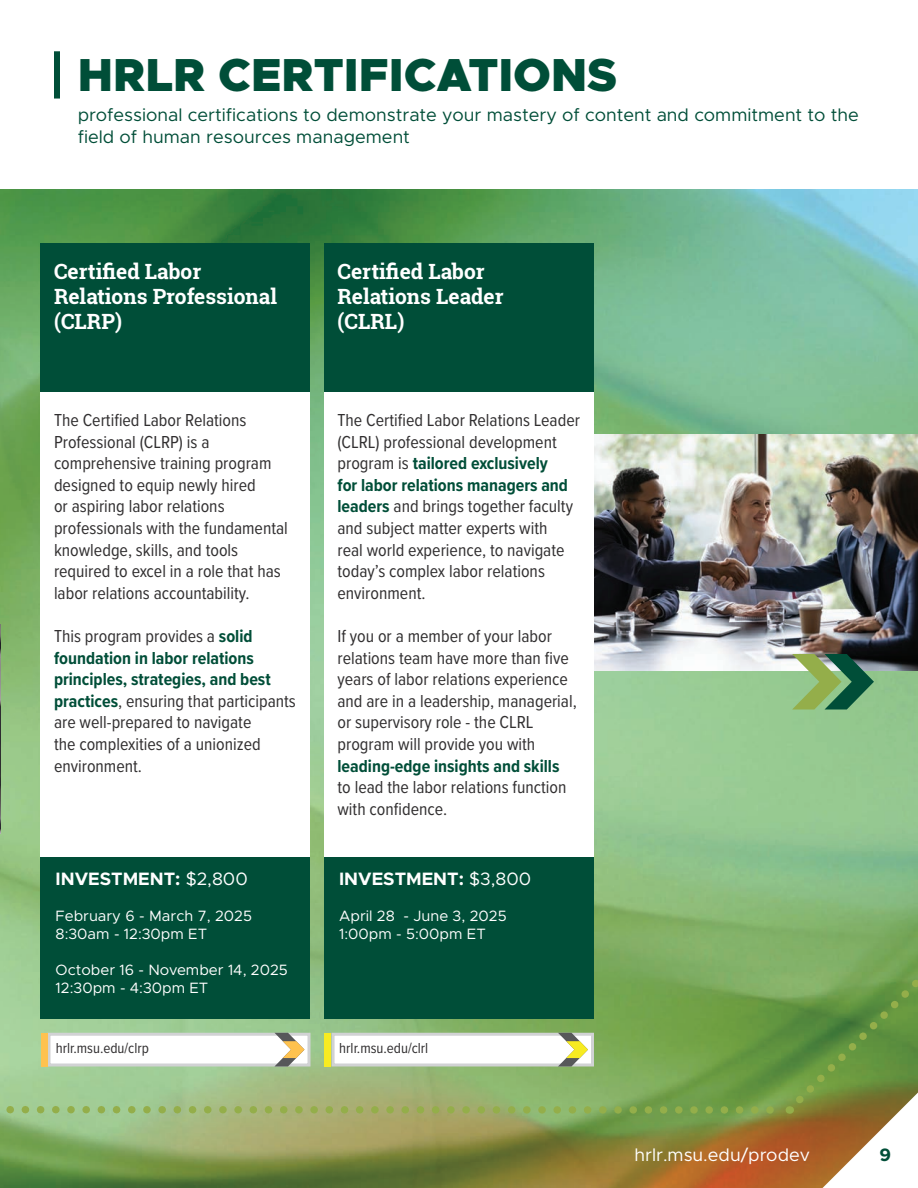
<style>
.page{position:relative;width:918px;height:1188px;background:#fff}
.page>*{position:absolute;margin:0;border:0;box-sizing:border-box;transform-origin:0 0}
.t1{font:900 46.5px "Metropolis";color:#004e38}
.t2{font:700 21px/25.2px "Roboto Slab";color:#fff}
.t3{font:18px/21.6px "Proxima Nova Cond";color:#312f30}
.t4{font:18px/21.6px "Metropolis";color:#004e38}
.t5{font:700 18px "Metropolis";color:#fff}
.t6{font:700 18px "Proxima Nova Cond";color:#004e38}
.t7{font:18px "Metropolis";color:#fff}
.t8{font:700 18px "Metropolis";color:#004e38}
.t9{font:15px/18px "Metropolis";color:#fff}
.t10{font:15px "Proxima Nova Cond";color:#312f30}
.s1{font-weight:700;color:#004e38}
.s2{font-weight:400}
</style>
<div class="page">
<img style="left:0;top:189px;width:918px;height:999px">
<img style="left:594px;top:435px;width:324px;height:235px">
<img style="left:0;top:625px;width:1px;height:208px">
<div style="left:54px;top:51px;width:6px;height:48px;background:#004e38"></div>
<svg style="left:0;top:1106px;width:782px;height:8px;background:#95b063"></svg>
<svg style="left:789px;top:781px;width:129px;height:407px;background:#8aa96c"></svg>
<div style="left:40px;top:338px;width:270px;height:659px;background:#fff"></div>
<div style="left:40px;top:243px;width:270px;height:149px;background:#004e38"></div>
<div style="left:40px;top:857px;width:270px;height:162px;background:#004e38"></div>
<div style="left:48px;top:1033px;width:262px;height:33px;background:#fff;border:3px solid #d1d2d4"></div>
<div style="left:41px;top:1033px;width:6px;height:33px;background:#fec24f"></div>
<svg style="left:274px;top:1033px;width:30px;height:34px"></svg>
<svg style="left:792px;top:654px;width:82px;height:56px;background:#6a9865"></svg>
<div style="left:324px;top:338px;width:270px;height:659px;background:#fff"></div>
<div style="left:324px;top:243px;width:270px;height:149px;background:#004e38"></div>
<div style="left:324px;top:857px;width:270px;height:162px;background:#004e38"></div>
<div style="left:332px;top:1033px;width:262px;height:33px;background:#fff;border:3px solid #d1d2d4"></div>
<div style="left:324px;top:1033px;width:7px;height:33px;background:#f7eb22"></div>
<svg style="left:558px;top:1033px;width:30px;height:34px"></svg>
<h1 class="t1" style="left:78px;top:45px;width:541px">HRLR CERTIFICATIONS</h1>
<p class="t4" style="left:78px;top:104px;width:783px">professional certifications to demonstrate your mastery of content and commitment to the field of human resources management</p>
<p class="t2" style="left:54px;top:258px;width:225px">Certified Labor<br>Relations Professional (CLRP)</p>
<p class="t3" style="left:54px;top:408px;width:235px">The Certified Labor Relations<br>Professional (CLRP) is a comprehensive training program designed to equip newly hired<br>or aspiring labor relations professionals with the fundamental knowledge, skills, and tools required to excel in a role that has labor relations accountability.</p>
<p class="t3" style="left:54px;top:624px;width:243px">This program provides a <span class="s1">solid foundation in labor relations principles, strategies, and best practices</span>, ensuring that participants are well-prepared to navigate<br>the complexities of a unionized environment.</p>
<p class="t5" style="left:56px;top:867px;width:194px">INVESTMENT: <span class="s2">$2,800</span></p>
<p class="t9" style="left:56px;top:907px;width:198px">February 6 - March 7, 2025<br>8:30am - 12:30pm ET</p>
<p class="t9" style="left:56px;top:961px;width:234px">October 16 - November 14, 2025<br>12:30pm - 4:30pm ET</p>
<p class="t10" style="left:56px;top:1037px;width:95px">hrlr.msu.edu/clrp</p>
<p class="t2" style="left:338px;top:258px;width:168px">Certified Labor<br>Relations Leader (CLRL)</p>
<p class="t3" style="left:338px;top:408px;width:244px">The Certified Labor Relations Leader (CLRL) professional development program is <span class="s1">tailored exclusively<br>for labor relations managers and leaders</span> and brings together faculty and subject matter experts with<br>real world experience, to navigate today’s complex labor relations environment.</p>
<p class="t3" style="left:338px;top:624px;width:241px">If you or a member of your labor relations team have more than five years of labor relations experience and are in a leadership, managerial, or supervisory role - the CLRL program will provide you with</p>
<p class="t6" style="left:338px;top:752px;width:223px">leading-edge insights and skills</p>
<p class="t3" style="left:338px;top:776px;width:230px">to lead the labor relations function with confidence.</p>
<p class="t5" style="left:339px;top:867px;width:194px">INVESTMENT: <span class="s2">$3,800</span></p>
<p class="t9" style="left:339px;top:907px;width:169px">April 28 - June 3, 2025<br>1:00pm - 5:00pm ET</p>
<p class="t10" style="left:339px;top:1037px;width:91px">hrlr.msu.edu/clrl</p>
<p class="t7" style="left:634px;top:1144px;width:177px">hrlr.msu.edu/prodev</p>
<p class="t8" style="left:879px;top:1143px;width:13px">9</p>
</div>
